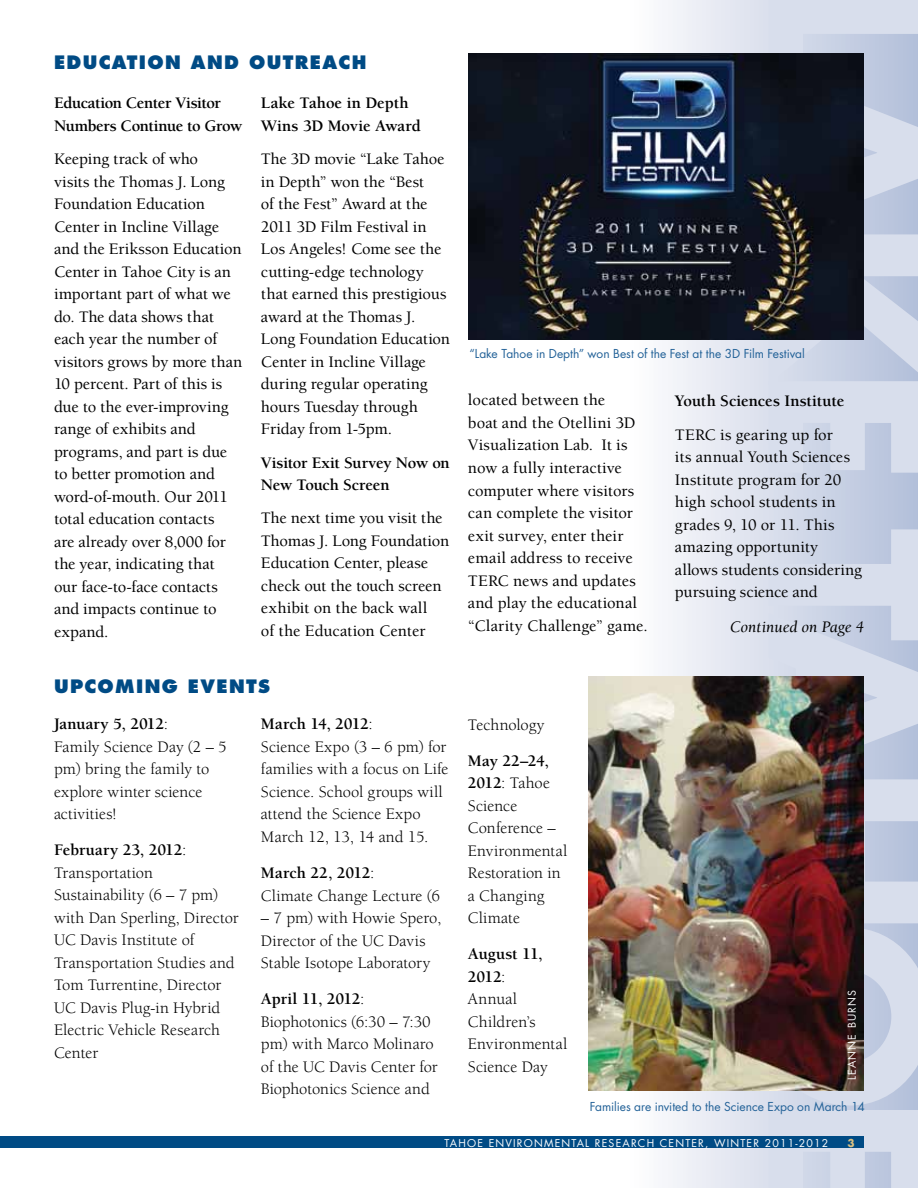
<style>
.page{position:relative;width:918px;height:1188px;background:#fff}
.page>*{position:absolute;margin:0;border:0;box-sizing:border-box;transform-origin:0 0}
.t1{font:800 18px "Futura Std";letter-spacing:.075em;color:#004b85}
.t2{font:500 16.5px/22.5px "Berkeley Std";letter-spacing:-.005em;color:#000}
.t3{font:16.5px/22.5px "Berkeley Std";letter-spacing:.005em;color:#000}
.t4{font:700 16.5px/22.5px "Berkeley Std";letter-spacing:-.015em;color:#000}
.t5{font:italic 16.5px "Berkeley Std";color:#000}
.t6{font:12px "Futura Std";color:#236298}
.t7{font:10.5px "Futura UC Davis";letter-spacing:.115em;color:#fff}
.t8{font:10.5px "Futura Std";color:#fff}
.t9{font:700 10.5px "Futura Std";color:#ddc180}
.s1{font-weight:700}
</style>
<div class="page">
<svg style="left:584px;top:0;width:179px;height:1188px"></svg>
<svg style="left:763px;top:0;width:155px;height:1188px;fill:#d8deec"></svg>
<div style="left:0;top:1137px;width:864px;height:11px;background:#004b85"></div>
<img style="left:468px;top:54px;width:396px;height:286px">
<img style="left:588px;top:677px;width:276px;height:413px">
<p class="t1" style="left:54px;top:51px;width:314px">EDUCATION AND OUTREACH</p>
<p class="t4" style="left:54px;top:92px;width:190px">Education Center Visitor<br>Numbers Continue to Grow</p>
<p class="t2" style="left:54px;top:148px;width:190px">Keeping track of who<br>visits the Thomas J. Long<br>Foundation Education<br>Center in Incline Village and the Eriksson Education<br>Center in Tahoe City is an important part of what we do. The data shows that each year the number of visitors grows by more than<br>10 percent. Part of this is due to the ever-improving range of exhibits and programs, and part is due to better promotion and word-of-mouth. Our 2011 total education contacts<br>are already over 8,000 for the year, indicating that our face-to-face contacts and impacts continue to expand.</p>
<p class="t4" style="left:261px;top:92px;width:162px">Lake Tahoe in Depth<br>Wins 3D Movie Award</p>
<p class="t2" style="left:261px;top:148px;width:190px">The 3D movie “Lake Tahoe in Depth” won the “Best<br>of the Fest” Award at the<br>2011 3D Film Festival in<br>Los Angeles! Come see the cutting-edge technology that earned this prestigious award at the Thomas J.<br>Long Foundation Education<br>Center in Incline Village during regular operating hours Tuesday through<br>Friday from 1-5pm.</p>
<p class="t4" style="left:261px;top:451px;width:190px">Visitor Exit Survey Now on<br>New Touch Screen</p>
<p class="t2" style="left:261px;top:507px;width:190px">The next time you visit the<br>Thomas J. Long Foundation<br>Education Center, please check out the touch screen exhibit on the back wall<br>of the Education Center</p>
<p class="t1" style="left:54px;top:674px;width:218px">UPCOMING EVENTS</p>
<p class="t3" style="left:54px;top:713px;width:174px"><span class="s1">January 5, 2012</span>:<br>Family Science Day (2 – 5 pm) bring the family to explore winter science activities!</p>
<p class="t3" style="left:54px;top:839px;width:186px"><span class="s1">February 23, 2012</span>:<br>Transportation<br>Sustainability (6 – 7 pm) with Dan Sperling, Director<br>UC Davis Institute of<br>Transportation Studies and<br>Tom Turrentine, Director<br>UC Davis Plug-in Hybrid<br>Electric Vehicle Research<br>Center</p>
<p class="t3" style="left:261px;top:713px;width:189px"><span class="s1">March 14, 2012</span>:<br>Science Expo (3 – 6 pm) for families with a focus on Life<br>Science. School groups will attend the Science Expo<br>March 12, 13, 14 and 15.</p>
<p class="t3" style="left:261px;top:862px;width:181px"><span class="s1">March 22, 2012</span>:<br>Climate Change Lecture (6</p>
<p class="t3" style="left:261px;top:907px;width:182px">– 7 pm) with Howie Spero,<br>Director of the UC Davis<br>Stable Isotope Laboratory</p>
<p class="t3" style="left:261px;top:988px;width:178px"><span class="s1">April 11, 2012</span>:<br>Biophotonics (6:30 – 7:30 pm) with Marco Molinaro of the UC Davis Center for<br>Biophotonics Science and</p>
<p class="t6" style="left:470px;top:346px;width:337px">“Lake Tahoe in Depth” won Best of the Fest at the 3D Film Festival</p>
<p class="t2" style="left:468px;top:389px;width:181px">located between the<br>boat and the Otellini 3D<br>Visualization Lab. It is now a fully interactive computer where visitors can complete the visitor exit survey, enter their email address to receive<br>TERC news and updates and play the educational “Clarity Challenge” game.</p>
<p class="t4" style="left:675px;top:390px;width:171px">Youth Sciences Institute</p>
<p class="t2" style="left:675px;top:424px;width:189px">TERC is gearing up for<br>its annual Youth Sciences<br>Institute program for 20 high school students in grades 9, 10 or 11. This amazing opportunity allows students considering pursuing science and</p>
<p class="t5" style="left:730px;top:618px;width:135px">Continued on Page 4</p>
<p class="t3" style="left:468px;top:713px;width:78px">Technology</p>
<p class="t3" style="left:468px;top:749px;width:101px"><span class="s1">May 22–24,<br>2012</span>: Tahoe<br>Science<br>Conference –<br>Environmental<br>Restoration in a Changing<br>Climate</p>
<p class="t3" style="left:468px;top:943px;width:101px"><span class="s1">August 11,<br>2012</span>:<br>Annual<br>Children’s<br>Environmental<br>Science Day</p>
<p class="t8" style="left:845px;top:1080px;width:90px;rotate:-90deg">Leanne burns</p>
<p class="t6" style="left:590px;top:1099px;width:277px">Families are invited to the Science Expo on March 14</p>
<p class="t7" style="left:445px;top:1136px;width:278px">TAHOE ENVIRONMENTAL RESEARCH CENTER, WINTER</p>
<p class="t7" style="left:765px;top:1136px;width:65px">2011-2012</p>
<p class="t9" style="left:847px;top:1136px;width:9px">3</p>
</div>
